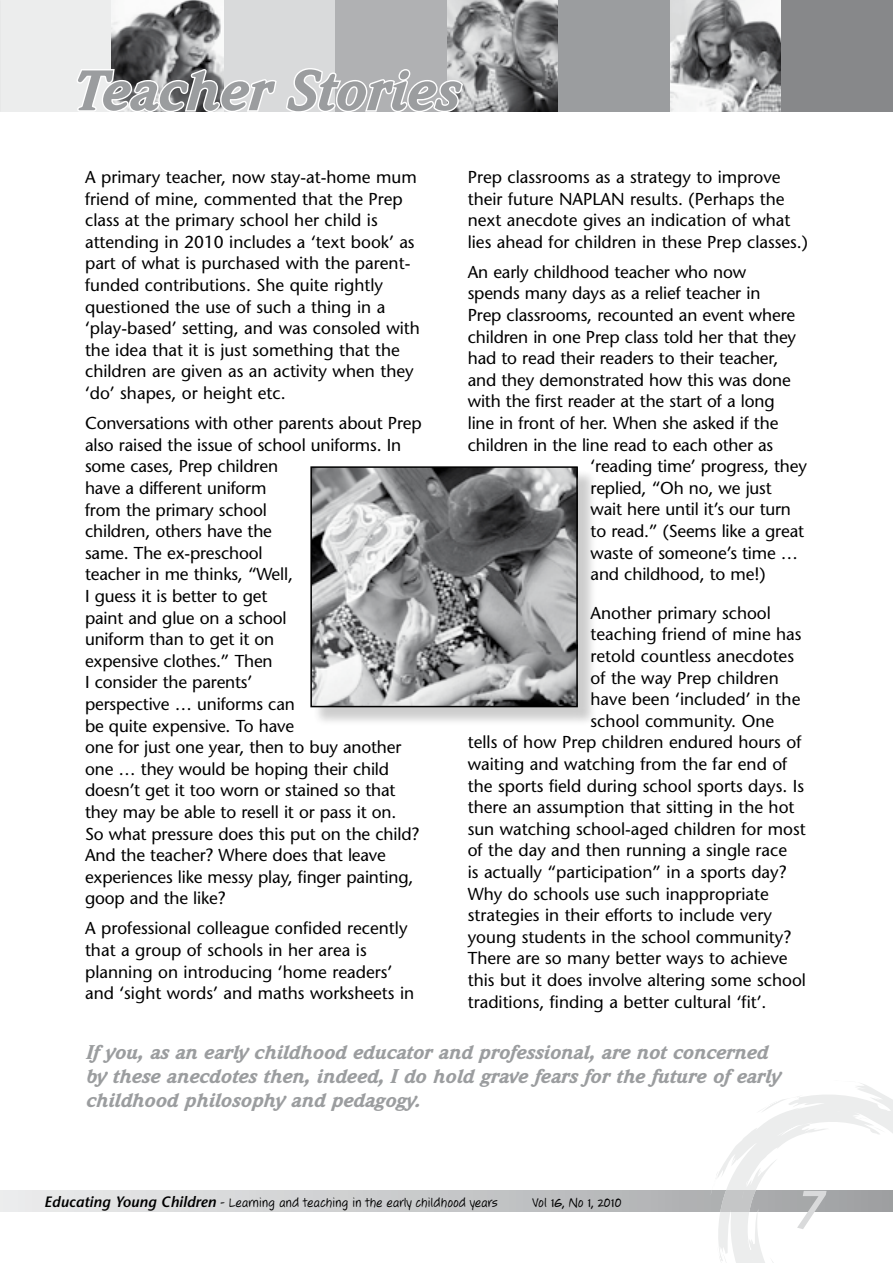
<style>
.page{position:relative;width:893px;height:1263px;background:#fff}
.page>*{position:absolute;margin:0;border:0;box-sizing:border-box;transform-origin:0 0}
.t1{font:italic 600 54px "Stone Sans";color:#d9dadb}
.t2{font:italic 900 19.5px/24px "Weidemann";color:#9b9d9f}
.t3{font:17.25px/21.6px "Stone Sans";color:#000}
.t4{font:15px "Jotting";color:#000}
.s1{font-family:"Stone Sans";font-weight:600;font-style:italic}
</style>
<div class="page">
<img style="left:670px;top:0;width:111px;height:112px">
<img style="left:446px;top:0;width:112px;height:112px">
<img style="left:112px;top:0;width:111px;height:69px">
<div style="left:0;top:0;width:112px;height:112px;background:#eceded"></div>
<div style="left:223px;top:0;width:112px;height:112px;background:#d9dadb"></div>
<div style="left:335px;top:0;width:111px;height:112px;background:#b0b1b3"></div>
<div style="left:558px;top:0;width:112px;height:112px;background:#9b9d9f"></div>
<div style="left:781px;top:0;width:112px;height:112px;background:#87888a"></div>
<svg style="left:0;top:1191px;width:710px;height:21px;background:#cdced0"></svg>
<svg style="left:710px;top:1083px;width:183px;height:180px"></svg>
<svg style="left:77px;top:69px;width:200px;height:43px"></svg>
<svg style="left:286px;top:68px;width:177px;height:44px"></svg>
<div style="left:313px;top:469px;width:284px;height:257px;background:#000;opacity:.2"></div>
<img style="left:313px;top:469px;width:262px;height:235px">
<div style="left:310px;top:466px;width:268px;height:241px;border:2px solid #000"></div>
<p class="t3" style="left:468px;top:166px;width:342px">Prep classrooms as a strategy to improve their future NAPLAN results. (Perhaps the next anecdote gives an indication of what lies ahead for children in these Prep classes.)</p>
<p class="t3" style="left:468px;top:261px;width:280px">An early childhood teacher who now</p>
<p class="t3" style="left:468px;top:283px;width:294px">spends many days as a relief teacher in</p>
<p class="t3" style="left:468px;top:304px;width:329px">Prep classrooms, recounted an event where</p>
<p class="t3" style="left:468px;top:326px;width:330px">children in one Prep class told her that they</p>
<p class="t3" style="left:468px;top:347px;width:312px">had to read their readers to their teacher,</p>
<p class="t3" style="left:468px;top:369px;width:325px">and they demonstrated how this was done</p>
<p class="t3" style="left:468px;top:391px;width:308px">with the first reader at the start of a long</p>
<p class="t3" style="left:468px;top:412px;width:312px">line in front of her. When she asked if the</p>
<p class="t3" style="left:468px;top:434px;width:307px">children in the line read to each other as</p>
<p class="t3" style="left:591px;top:455px;width:218px">‘reading time’ progress, they</p>
<p class="t3" style="left:591px;top:477px;width:183px">replied, “Oh no, we just</p>
<p class="t3" style="left:591px;top:499px;width:202px">wait here until it’s our turn</p>
<p class="t3" style="left:591px;top:520px;width:215px">to read.” (Seems like a great</p>
<p class="t3" style="left:591px;top:542px;width:209px">waste of someone’s time …</p>
<p class="t3" style="left:591px;top:563px;width:176px">and childhood, to me!)</p>
<p class="t3" style="left:591px;top:602px;width:182px">Another primary school</p>
<p class="t3" style="left:591px;top:624px;width:213px">teaching friend of mine has</p>
<p class="t3" style="left:591px;top:645px;width:205px">retold countless anecdotes</p>
<p class="t3" style="left:591px;top:667px;width:190px">of the way Prep children</p>
<p class="t3" style="left:591px;top:688px;width:211px">have been ‘included’ in the</p>
<p class="t3" style="left:591px;top:710px;width:185px">school community. One</p>
<p class="t3" style="left:468px;top:732px;width:335px">tells of how Prep children endured hours of</p>
<p class="t3" style="left:468px;top:753px;width:321px">waiting and watching from the far end of</p>
<p class="t3" style="left:468px;top:775px;width:338px">the sports field during school sports days. Is</p>
<p class="t3" style="left:468px;top:796px;width:328px">there an assumption that sitting in the hot</p>
<p class="t3" style="left:468px;top:818px;width:340px">sun watching school-aged children for most</p>
<p class="t3" style="left:468px;top:840px;width:321px">of the day and then running a single race</p>
<p class="t3" style="left:468px;top:861px;width:321px">is actually “participation” in a sports day?</p>
<p class="t3" style="left:468px;top:883px;width:302px">Why do schools use such inappropriate</p>
<p class="t3" style="left:468px;top:904px;width:306px">strategies in their efforts to include very</p>
<p class="t3" style="left:468px;top:926px;width:325px">young students in the school community?</p>
<p class="t3" style="left:468px;top:948px;width:321px">There are so many better ways to achieve</p>
<p class="t3" style="left:468px;top:969px;width:340px">this but it does involve altering some school</p>
<p class="t3" style="left:468px;top:991px;width:300px">traditions, finding a better cultural ‘fit’.</p>
<p class="t2" style="left:85px;top:1040px;width:696px">If you, as an early childhood educator and professional, are not concerned by these anecdotes then, indeed, I do hold grave fears for the future of early childhood philosophy and pedagogy.</p>
<p class="t3" style="left:85px;top:166px;width:336px">A primary teacher, now stay-at-home mum friend of mine, commented that the Prep class at the primary school her child is attending in 2010 includes a ‘text book’ as part of what is purchased with the parent&shy;funded contributions. She quite rightly questioned the use of such a thing in a ‘play‑based’ setting, and was consoled with the idea that it is just something that the children are given as an activity when they ‘do’ shapes, or height etc.</p>
<p class="t3" style="left:85px;top:412px;width:338px">Conversations with other parents about Prep also raised the issue of school uniforms. In some cases, Prep children<br>have a different uniform<br>from the primary school<br>children, others have the<br>same. The ex-preschool<br>teacher in me thinks, “Well,<br>I guess it is better to get<br>paint and glue on a school<br>uniform than to get it on<br>expensive clothes.” Then<br>I consider the parents’<br>perspective … uniforms can<br>be quite expensive. To have<br>one for just one year, then to buy another one … they would be hoping their child doesn’t get it too worn or stained so that they may be able to resell it or pass it on.<br>So what pressure does this put on the child?<br>And the teacher? Where does that leave experiences like messy play, finger painting, goop and the like?</p>
<p class="t3" style="left:85px;top:918px;width:331px">A professional colleague confided recently that a group of schools in her area is planning on introducing ‘home readers’ and ‘sight words’ and maths worksheets in</p>
<p class="t4" style="left:44px;top:1195px;width:455px"><span class="s1">Educating Young Children</span> - Learning and teaching in the early childhood years</p>
<p class="t4" style="left:532px;top:1195px;width:91px">Vol 16, No 1, 2010</p>
<h1 class="t1" style="left:792px;top:1177px;width:32px">7</h1>
</div>
